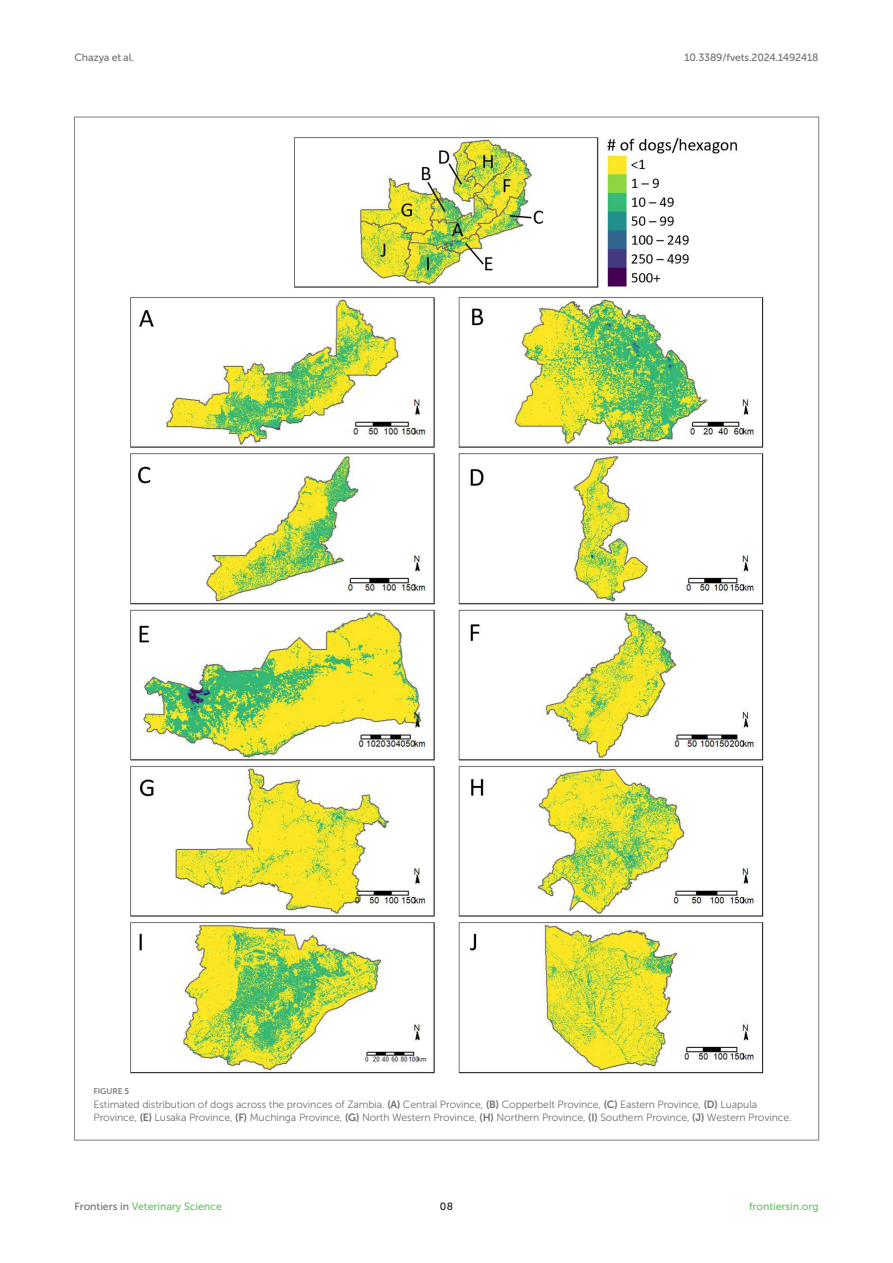
<style>
.page{position:relative;width:893px;height:1263px;background:#fff}
.page>*{position:absolute;margin:0;border:0;box-sizing:border-box;transform-origin:0 0}
.FIG_LEG{font:10.5px/13.5px "Museo Sans 300";letter-spacing:-.01em;color:#706f70}
.t1{font:10.5px "Museo Sans 500";color:#65c161}
.t2{font:10.5px "Museo Sans 500";letter-spacing:-.015em;color:#706f70}
.t3{font:10.5px "Museo Sans 500";color:#1b1c1b}
.FIG_HD{font:8.25px "Museo Sans 700";letter-spacing:-.01em;color:#7e7f7f}
.s1{font-family:"Museo Sans 700"}
.s2{color:#706f70}
</style>
<div class="page">
<img style="left:130px;top:137px;width:634px;height:937px">
<p class="t2" style="left:74px;top:51px;width:61px">Chazya et al.</p>
<p class="t2" style="left:685px;top:51px;width:135px">10.3389/fvets.2024.1492418</p>
<p class="FIG_HD" style="left:94px;top:1087px;width:37px">FIGURE 5</p>
<p class="FIG_LEG" style="left:94px;top:1097px;width:700px">Estimated distribution of dogs across the provinces of Zambia. <span class="s1">(A)</span> Central Province, <span class="s1">(B)</span> Copperbelt Province, <span class="s1">(C)</span> Eastern Province, <span class="s1">(D)</span> Luapula<br>Province, <span class="s1">(E)</span> Lusaka Province, <span class="s1">(F)</span> Muchinga Province, <span class="s1">(G)</span> North Western Province, <span class="s1">(H)</span> Northern Province, <span class="s1">(I)</span> Southern Province, <span class="s1">(J)</span> Western Province.</p>
<p class="t1" style="left:74px;top:1200px;width:149px"><span class="s2">Frontiers in</span> Veterinary Science</p>
<p class="t3" style="left:440px;top:1200px;width:15px">08</p>
<p class="t1" style="left:749px;top:1200px;width:71px">frontiersin.org</p>
</div>
